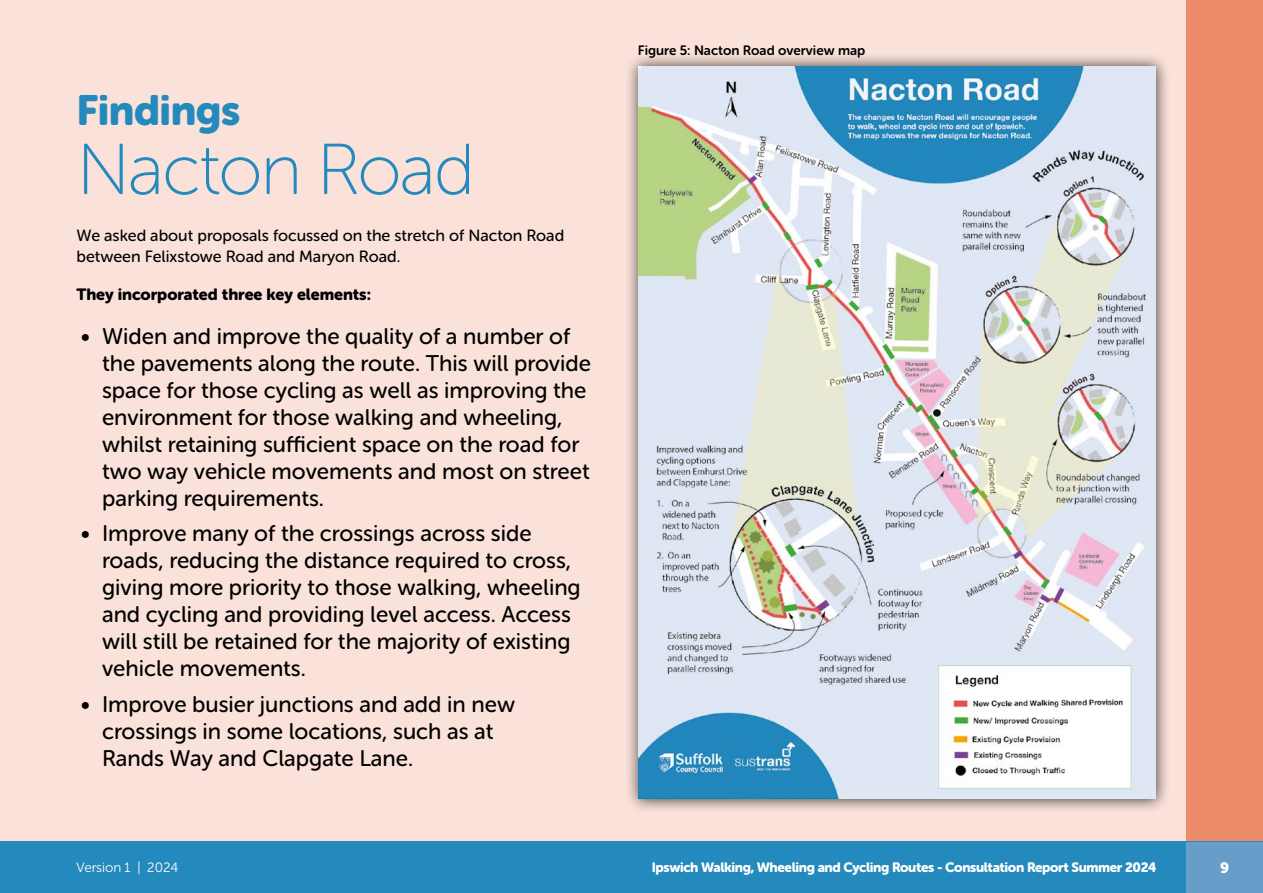
<style>
.page{position:relative;width:1263px;height:893px;background:#fae2da}
.page>*{position:absolute;margin:0;border:0;box-sizing:border-box;transform-origin:0 0}
._001_Title_one{font:72px "Museo Sans Rounded 100";letter-spacing:-.025em;color:#2489bc}
._007_Title_three{font:42px "Museo Sans Rounded 900";letter-spacing:-.01em;color:#2489bc}
.t1{font:22.5px/27px "Museo Sans Rounded 500";color:#000}
._005__General_Text{font:16.2px/21px "Museo Sans Rounded 500";color:#000}
._005__General_Text-2{font:16.2px "Museo Sans Rounded 900";color:#000}
.t2{font:15px "Museo Sans Rounded 900";color:#fff}
.t3{font:13.5px "Museo Sans Rounded 900";letter-spacing:-.025em;color:#fff}
._005__General_Text-3{font:13.5px "Museo Sans Rounded 700";color:#000}
.t4{font:13.5px "Museo Sans Rounded 300";color:#fff}
</style>
<div class="page">
<div style="left:1186px;top:0;width:77px;height:867px;background:#ec8c6a"></div>
<div style="left:0;top:842px;width:1263px;height:51px;background:#2489bc"></div>
<div style="left:1186px;top:842px;width:77px;height:51px;background:#669ec9"></div>
<div style="left:625px;top:53px;width:545px;height:760px;background:#000;opacity:.75"></div>
<img style="left:639px;top:67px;width:517px;height:732px">
<p class="_007_Title_three" style="left:77px;top:86px;width:166px">Findings</p>
<p class="_001_Title_one" style="left:77px;top:131px;width:400px">Nacton Road</p>
<p class="_005__General_Text" style="left:77px;top:225px;width:489px">We asked about proposals focussed on the stretch of Nacton Road between Felixstowe Road and Maryon Road.</p>
<p class="_005__General_Text-2" style="left:77px;top:285px;width:296px">They incorporated three key elements:</p>
<p class="t1" style="left:102px;top:322px;width:490px;text-indent:-21px">• Widen and improve the quality of a number of the pavements along the route. This will provide space for those cycling as well as improving the environment for those walking and wheeling, whilst retaining sufficient space on the road for two way vehicle movements and most on street parking requirements.</p>
<p class="t1" style="left:102px;top:520px;width:480px;text-indent:-21px">• Improve many of the crossings across side roads, reducing the distance required to cross, giving more priority to those walking, wheeling and cycling and providing level access. Access will still be retained for the majority of existing vehicle movements.</p>
<p class="t1" style="left:102px;top:690px;width:415px;text-indent:-21px">• Improve busier junctions and add in new crossings in some locations, such as at<br>Rands Way and Clapgate Lane.</p>
<p class="_005__General_Text-3" style="left:638px;top:43px;width:229px">Figure 5: Nacton Road overview map</p>
<p class="t4" style="left:77px;top:860px;width:103px">Version 1 | 2024</p>
<p class="t3" style="left:652px;top:859px;width:506px">Ipswich Walking, Wheeling and Cycling Routes - Consultation Report Summer 2024</p>
<p class="t2" style="left:1220px;top:859px;width:11px">9</p>
</div>
